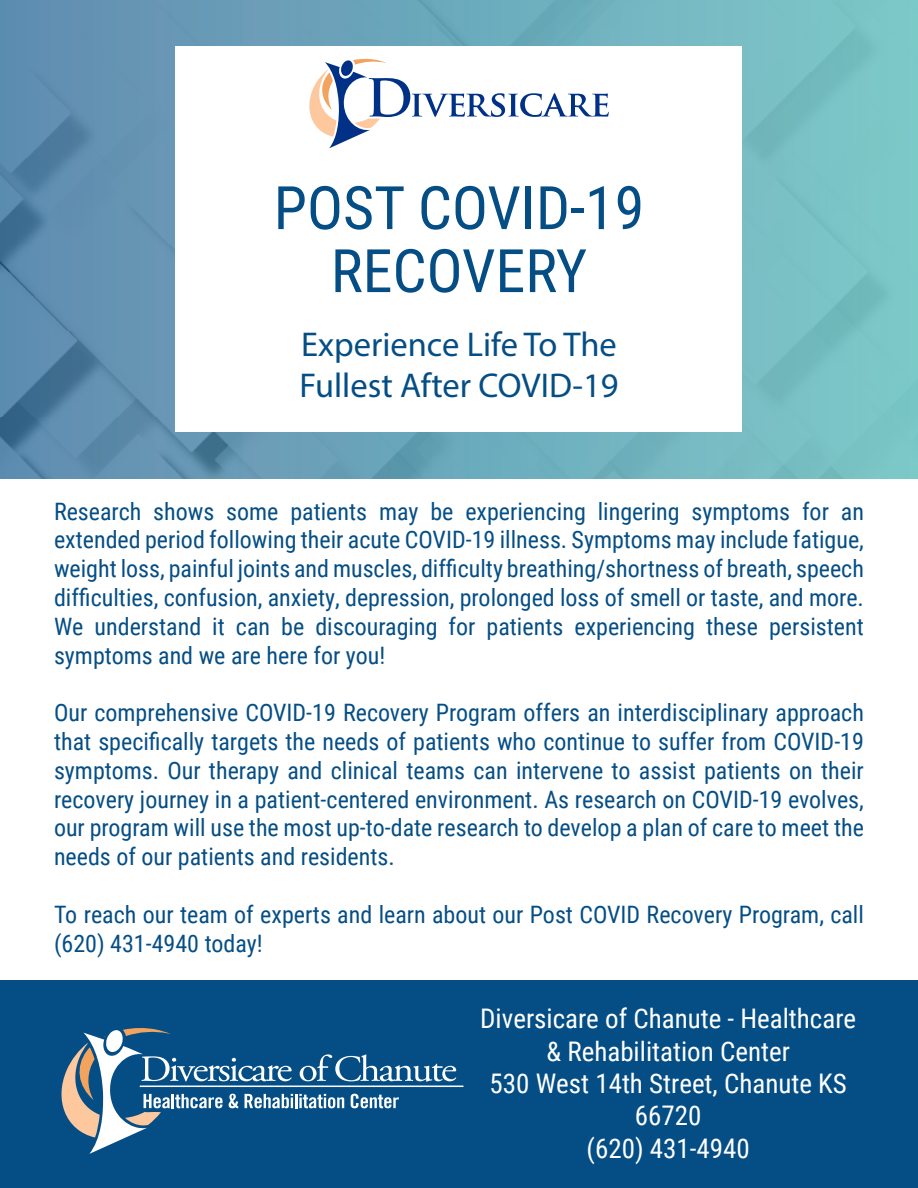
<style>
.page{position:relative;width:918px;height:1188px;background:#fff}
.page>*{position:absolute;margin:0;border:0;box-sizing:border-box;transform-origin:0 0}
.t1{font:60px/63px "Roboto Condensed";color:#054e85;text-align:center}
.t2{font:34.5px/41.4px "Myriad Pro";color:#054e85}
.t3{font:27px/32.4px "Roboto Condensed";color:#fff;text-align:center}
.t4{font:24px/28.8px "Roboto Condensed";color:#054e85;text-align:justify}
</style>
<div class="page">
<div style="left:0;top:980px;width:918px;height:208px;background:#054e85"></div>
<img style="left:0;top:0;width:918px;height:479px">
<div style="left:176px;top:47px;width:566px;height:385px;background:#fff"></div>
<svg style="left:309px;top:59px;width:300px;height:89px"></svg>
<hr style="left:140px;top:1086px;width:323px;height:1px;background:#fff">
<svg style="left:61px;top:1028px;width:395px;height:126px"></svg>
<h1 class="t1" style="left:274px;top:174px;width:372px">POST COVID-19<br>RECOVERY</h1>
<h2 class="t2" style="left:300px;top:323px;width:320px">Experience Life To The<br>Fullest After COVID-19</h2>
<p class="t4" style="left:54px;top:496px;width:812px">Research shows some patients may be experiencing lingering symptoms for an extended period following their acute COVID-19 illness. Symptoms may include fatigue, weight loss, painful joints and muscles, difficulty breathing/shortness of breath, speech difficulties, confusion, anxiety, depression, prolonged loss of smell or taste, and more.<br>We understand it can be discouraging for patients experiencing these persistent symptoms and we are here for you!</p>
<p class="t4" style="left:54px;top:697px;width:812px">Our comprehensive COVID-19 Recovery Program offers an interdisciplinary approach that specifically targets the needs of patients who continue to suffer from COVID-19 symptoms. Our therapy and clinical teams can intervene to assist patients on their recovery journey in a patient-centered environment. As research on COVID-19 evolves, our program will use the most up-to-date research to develop a plan of care to meet the needs of our patients and residents.</p>
<p class="t4" style="left:54px;top:899px;width:811px">To reach our team of experts and learn about our Post COVID Recovery Program, call (620) 431-4940 today!</p>
<p class="t3" style="left:480px;top:1001px;width:378px">Diversicare of Chanute - Healthcare &amp; Rehabilitation Center<br>530 West 14th Street, Chanute KS<br>66720<br>(620) 431-4940</p>
</div>
